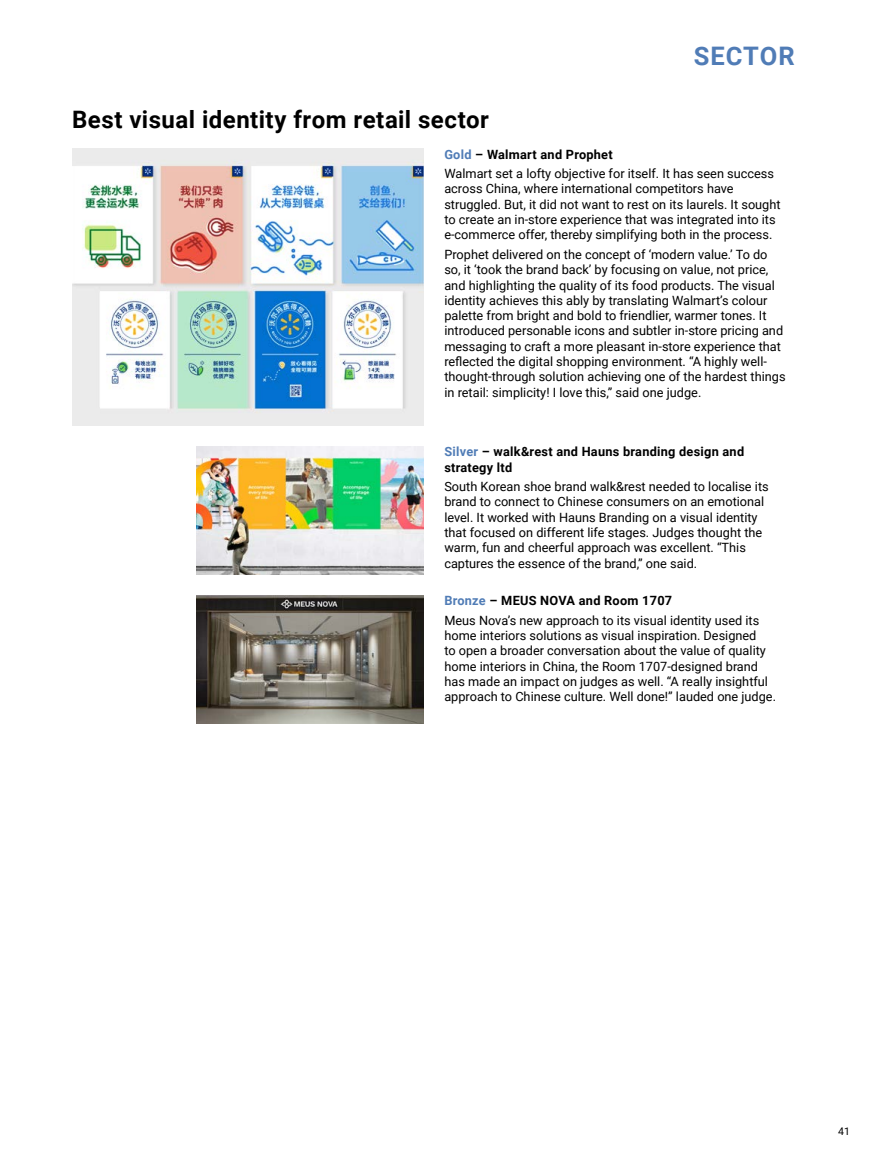
<style>
.page{position:relative;width:893px;height:1170px;background:#fff}
.page>*{position:absolute;margin:0;border:0;box-sizing:border-box;transform-origin:0 0}
.t1{font:700 25.5px "Roboto";letter-spacing:.04em;color:#507cb6}
.t2{font:700 24px "Roboto";letter-spacing:.02em;color:#000}
.t3{font:12.75px/15.3px "Roboto";color:#000}
.t4{font:700 12.75px/15.3px "Roboto";letter-spacing:.02em;color:#000}
.t5{font:10.5px "Roboto";color:#000}
.s1{font-weight:700;color:#507cb6}
.s2{font-weight:700}
.s3{color:#507cb6}
</style>
<div class="page">
<img style="left:196px;top:446px;width:227px;height:128px">
<img style="left:196px;top:595px;width:227px;height:128px">
<img style="left:72px;top:149px;width:351px;height:276px">
<h1 class="t1" style="left:694px;top:38px;width:102px">SECTOR</h1>
<h2 class="t2" style="left:72px;top:103px;width:418px">Best visual identity from retail sector</h2>
<p class="t3" style="left:444px;top:144px;width:331px;line-height:19.5px"><span class="s1">Gold</span> <span class="s2">– Walmart and Prophet<br></span>Walmart set a lofty objective for itself. It has seen success</p>
<p class="t3" style="left:444px;top:181px;width:338px">across China, where international competitors have struggled. But, it did not want to rest on its laurels. It sought to create an in-store experience that was integrated into its e-commerce offer, thereby simplifying both in the process.</p>
<p class="t3" style="left:444px;top:246px;width:343px">Prophet delivered on the concept of ‘modern value.’ To do so, it ‘took the brand back’ by focusing on value, not price, and highlighting the quality of its food products. The visual identity achieves this ably by translating Walmart’s colour palette from bright and bold to friendlier, warmer tones. It introduced personable icons and subtler in-store pricing and messaging to craft a more pleasant in-store experience that reflected the digital shopping environment. “A highly well&shy;thought-through solution achieving one of the hardest things in retail: simplicity! I love this,” said one judge.</p>
<p class="t4" style="left:444px;top:443px;width:301px"><span class="s3">Silver</span> – walk&amp;rest and Hauns branding design and strategy ltd</p>
<p class="t3" style="left:444px;top:478px;width:326px">South Korean shoe brand walk&amp;rest needed to localise its brand to connect to Chinese consumers on an emotional level. It worked with Hauns Branding on a visual identity that focused on different life stages. Judges thought the warm, fun and cheerful approach was excellent. “This captures the essence of the brand,” one said.</p>
<p class="t3" style="left:444px;top:590px;width:316px;line-height:19.5px"><span class="s1">Bronze</span> <span class="s2">– MEUS NOVA and Room 1707<br></span>Meus Nova’s new approach to its visual identity used its</p>
<p class="t3" style="left:444px;top:627px;width:333px">home interiors solutions as visual inspiration. Designed<br>to open a broader conversation about the value of quality home interiors in China, the Room 1707-designed brand has made an impact on judges as well. “A really insightful approach to Chinese culture. Well done!” lauded one judge.</p>
<p class="t5" style="left:838px;top:1123px;width:13px">41</p>
</div>
